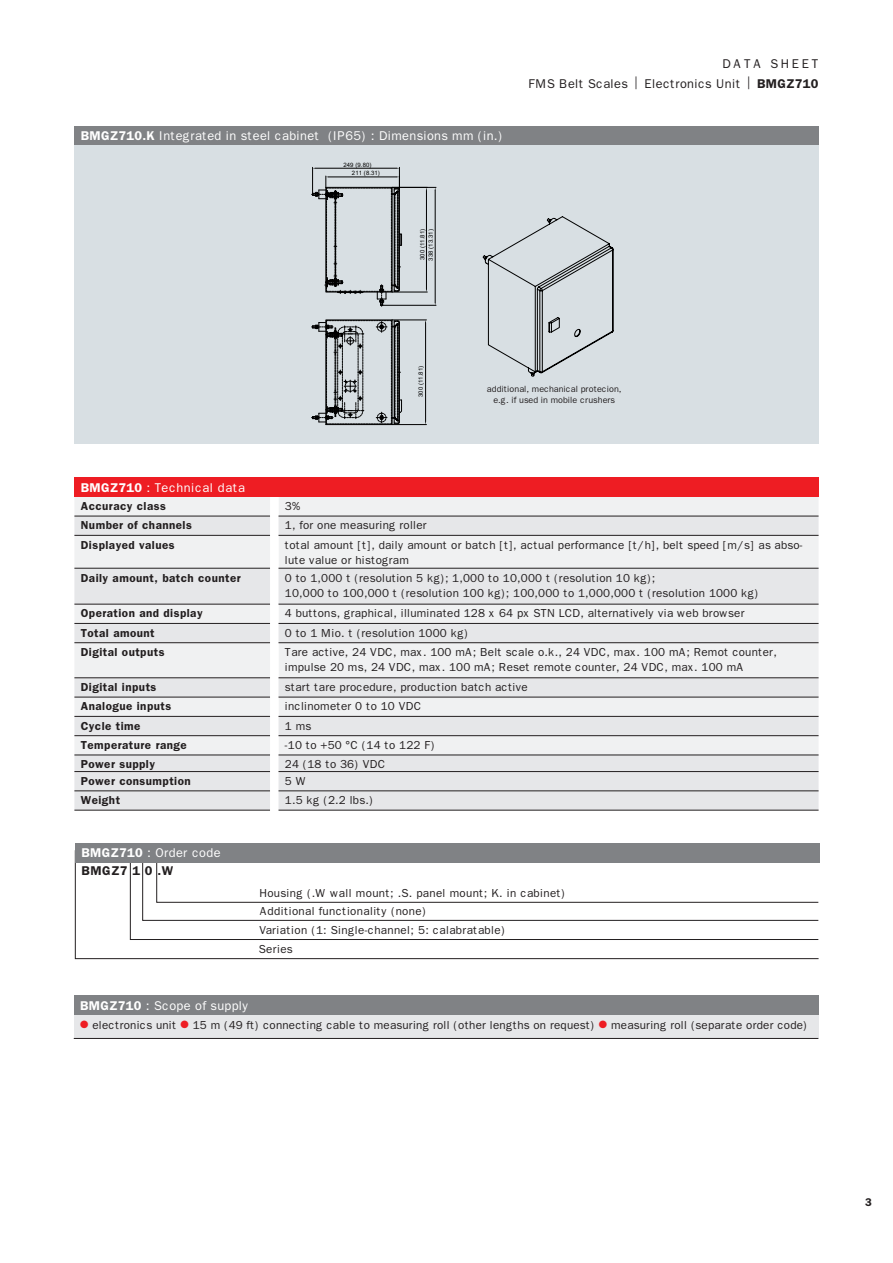
<style>
.page{position:relative;width:893px;height:1263px;background:#fff}
.page>*{position:absolute;margin:0;border:0;box-sizing:border-box;transform-origin:0 0}
.Rubrik_demi_8_5__8{font:12.75px "Franklin Gothic";letter-spacing:.025em;color:#fff}
.Rubrik_demi_8_5__8-2{font:12.75px "Franklin Gothic";letter-spacing:.025em;color:#231f20}
.Rubrik_demi_8_5__8-3{font:12.75px "Franklin Gothic";letter-spacing:.2em;color:#231f20}
.Tabelle_Head_demi_8{font:600 12.75px "Franklin Gothic";letter-spacing:.04em;color:#231f20}
.Tabelle_Copy{font:11.7px/15px "Franklin Gothic";letter-spacing:.015em;color:#231f20}
.Tabelle_Copy-2{font:600 11.7px "Franklin Gothic";letter-spacing:.04em;color:#231f20}
.Paginierung_demi_7_5{font:600 11.25px "Franklin Gothic";color:#231f20}
.t1{font:9px/10.8px "Franklin Gothic";color:#231f20;text-align:center}
.t2{font:6px/8.2px "Arial";letter-spacing:.015em;color:#000}
.s1{font-weight:600}
.s2{color:#ee1d23}
</style>
<div class="page">
<div style="left:74px;top:996px;width:744px;height:19px;background:#808285"></div>
<div style="left:74px;top:1015px;width:744px;height:23px;background:#e6e7e9"></div>
<hr style="left:74px;top:1038px;width:744px;height:1px;background:#231f20">
<div style="left:74px;top:497px;width:745px;height:19px;background:#f0f1f2"></div>
<svg style="left:270px;top:497px;width:9px;height:19px"></svg>
<svg style="left:74px;top:516px;width:745px;height:294px;fill:#e6e7e9"></svg>
<hr style="left:74px;top:516px;width:196px;height:1px;background:#231f20">
<hr style="left:279px;top:516px;width:540px;height:1px;background:#231f20">
<hr style="left:74px;top:535px;width:196px;height:1px;background:#231f20">
<hr style="left:279px;top:535px;width:540px;height:1px;background:#231f20">
<hr style="left:74px;top:568px;width:196px;height:1px;background:#231f20">
<hr style="left:279px;top:568px;width:540px;height:1px;background:#231f20">
<hr style="left:74px;top:604px;width:196px;height:1px;background:#231f20">
<hr style="left:279px;top:604px;width:540px;height:1px;background:#231f20">
<hr style="left:74px;top:623px;width:196px;height:1px;background:#231f20">
<hr style="left:279px;top:623px;width:540px;height:1px;background:#231f20">
<hr style="left:74px;top:642px;width:196px;height:1px;background:#231f20">
<hr style="left:279px;top:642px;width:540px;height:1px;background:#231f20">
<hr style="left:74px;top:677px;width:196px;height:1px;background:#231f20">
<hr style="left:279px;top:677px;width:540px;height:1px;background:#231f20">
<hr style="left:74px;top:697px;width:196px;height:1px;background:#231f20">
<hr style="left:279px;top:697px;width:540px;height:1px;background:#231f20">
<hr style="left:74px;top:716px;width:196px;height:1px;background:#231f20">
<hr style="left:279px;top:716px;width:540px;height:1px;background:#231f20">
<hr style="left:74px;top:735px;width:196px;height:1px;background:#231f20">
<hr style="left:279px;top:735px;width:540px;height:1px;background:#231f20">
<hr style="left:74px;top:755px;width:196px;height:1px;background:#231f20">
<hr style="left:279px;top:755px;width:540px;height:1px;background:#231f20">
<hr style="left:74px;top:771px;width:196px;height:1px;background:#231f20">
<hr style="left:279px;top:771px;width:540px;height:1px;background:#231f20">
<hr style="left:74px;top:791px;width:196px;height:1px;background:#231f20">
<hr style="left:279px;top:791px;width:540px;height:1px;background:#231f20">
<hr style="left:74px;top:810px;width:196px;height:1px;background:#231f20">
<hr style="left:279px;top:810px;width:540px;height:1px;background:#231f20">
<div style="left:74px;top:478px;width:745px;height:19px;background:#ee1d23"></div>
<svg style="left:75px;top:862px;width:744px;height:97px"></svg>
<svg style="left:142px;top:862px;width:677px;height:59px"></svg>
<svg style="left:156px;top:862px;width:663px;height:41px"></svg>
<div style="left:75px;top:843px;width:745px;height:19px;background:#808285"></div>
<div style="left:74px;top:126px;width:745px;height:19px;background:#808285"></div>
<div style="left:74px;top:145px;width:745px;height:298px;background:#d8dfe3"></div>
<svg style="left:381px;top:216px;width:233px;height:161px"></svg>
<svg style="left:312px;top:319px;width:90px;height:106px"></svg>
<hr style="left:426px;top:190px;width:1px;height:99px;background:#000">
<hr style="left:392px;top:292px;width:35px;height:1px;background:#000">
<hr style="left:392px;top:424px;width:34px;height:1px;background:#000">
<hr style="left:392px;top:320px;width:34px;height:1px;background:#000">
<hr style="left:425px;top:323px;width:1px;height:98px;background:#000">
<svg style="left:312px;top:167px;width:90px;height:139px"></svg>
<hr style="left:392px;top:187px;width:44px;height:1px;background:#000">
<hr style="left:383px;top:305px;width:53px;height:1px;background:#000">
<hr style="left:435px;top:190px;width:1px;height:112px;background:#000">
<p class="Rubrik_demi_8_5__8" style="left:81px;top:128px;width:424px"><span class="s1">BMGZ710.K</span> Integrated in steel cabinet (IP65) : Dimensions mm (in.)</p>
<p class="t2" style="left:352px;top:161px;width:30px;text-indent:-8px">249 (9.80)<br>211 (8.31)</p>
<p class="t2" style="left:418px;top:261px;width:34px;rotate:-90deg">300 (11.81)<br>338 (13.31)</p>
<p class="Rubrik_demi_8_5__8-3" style="left:722px;top:57px;width:98px">DATA SHEET</p>
<p class="Rubrik_demi_8_5__8-2" style="left:528px;top:76px;width:292px">FMS Belt Scales | Electronics Unit | <span class="s1">BMGZ710</span></p>
<p class="Rubrik_demi_8_5__8" style="left:81px;top:480px;width:166px"><span class="s1">BMGZ710</span> : Technical data</p>
<p class="t2" style="left:417px;top:397px;width:33px;rotate:-90deg">300 (11.81)</p>
<p class="t1" style="left:487px;top:384px;width:136px">additional, mechanical protecion, e.g. if used in mobile crushers</p>
<p class="Tabelle_Copy-2" style="left:81px;top:499px;width:87px">Accuracy class</p>
<p class="Tabelle_Copy" style="left:285px;top:499px;width:17px">3%</p>
<p class="Tabelle_Copy-2" style="left:81px;top:518px;width:113px">Number of channels</p>
<p class="Tabelle_Copy" style="left:285px;top:518px;width:143px">1, for one measuring roller</p>
<p class="Tabelle_Copy-2" style="left:81px;top:538px;width:95px">Displayed values</p>
<p class="Tabelle_Copy" style="left:285px;top:537px;width:519px">total amount [t], daily amount or batch [t], actual performance [t/h], belt speed [m/s] as abso&shy;lute value or histogram</p>
<p class="Tabelle_Copy-2" style="left:81px;top:570px;width:161px">Daily amount, batch counter</p>
<p class="Tabelle_Copy" style="left:285px;top:570px;width:372px">0 to 1,000 t (resolution 5 kg); 1,000 to 10,000 t (resolution 10 kg);</p>
<p class="Tabelle_Copy" style="left:285px;top:585px;width:476px">10,000 to 100,000 t (resolution 100 kg); 100,000 to 1,000,000 t (resolution 1000 kg)</p>
<p class="Tabelle_Copy-2" style="left:81px;top:606px;width:123px">Operation and display</p>
<p class="Tabelle_Copy" style="left:285px;top:606px;width:461px">4 buttons, graphical, illuminated 128 x 64 px STN LCD, alternatively via web browser</p>
<p class="Tabelle_Copy-2" style="left:81px;top:626px;width:75px">Total amount</p>
<p class="Tabelle_Copy" style="left:285px;top:625px;width:185px">0 to 1 Mio. t (resolution 1000 kg)</p>
<p class="Tabelle_Copy-2" style="left:81px;top:645px;width:85px">Digital outputs</p>
<p class="Tabelle_Copy" style="left:285px;top:645px;width:493px">Tare active, 24 VDC, max. 100 mA; Belt scale o.k., 24 VDC, max. 100 mA; Remot counter, impulse 20 ms, 24 VDC, max. 100 mA; Reset remote counter, 24 VDC, max. 100 mA</p>
<p class="Tabelle_Copy-2" style="left:81px;top:680px;width:77px">Digital inputs</p>
<p class="Tabelle_Copy" style="left:285px;top:680px;width:244px">start tare procedure, production batch active</p>
<p class="Tabelle_Copy-2" style="left:81px;top:699px;width:92px">Analogue inputs</p>
<p class="Tabelle_Copy" style="left:285px;top:699px;width:138px">inclinometer 0 to 10 VDC</p>
<p class="Tabelle_Copy-2" style="left:81px;top:719px;width:61px">Cycle time</p>
<p class="Tabelle_Copy" style="left:285px;top:718px;width:28px">1 ms</p>
<p class="Tabelle_Copy-2" style="left:81px;top:738px;width:108px">Temperature range</p>
<p class="Tabelle_Copy" style="left:285px;top:737px;width:152px">-10 to +50 °C (14 to 122 F)</p>
<p class="Tabelle_Copy-2" style="left:81px;top:757px;width:76px">Power supply</p>
<p class="Tabelle_Copy" style="left:285px;top:757px;width:102px">24 (18 to 36) VDC</p>
<p class="Tabelle_Copy-2" style="left:81px;top:774px;width:111px">Power consumption</p>
<p class="Tabelle_Copy" style="left:285px;top:773px;width:23px">5 W</p>
<p class="Tabelle_Copy-2" style="left:81px;top:793px;width:41px">Weight</p>
<p class="Tabelle_Copy" style="left:285px;top:793px;width:90px">1.5 kg (2.2 lbs.)</p>
<p class="Rubrik_demi_8_5__8" style="left:81px;top:845px;width:141px"><span class="s1">BMGZ710</span> : Order code</p>
<p class="Tabelle_Head_demi_8" style="left:81px;top:863px;width:93px">BMGZ7 1 0 .W</p>
<p class="Tabelle_Copy" style="left:259px;top:885px;width:308px">Housing (.W wall mount; .S. panel mount; K. in cabinet)</p>
<p class="Tabelle_Copy" style="left:260px;top:904px;width:168px">Additional functionality (none)</p>
<p class="Tabelle_Copy" style="left:259px;top:923px;width:248px">Variation (1: Single-channel; 5: calabratable)</p>
<p class="Tabelle_Copy" style="left:259px;top:942px;width:35px">Series</p>
<p class="Rubrik_demi_8_5__8" style="left:80px;top:998px;width:170px"><span class="s1">BMGZ710</span> : Scope of supply</p>
<p class="Tabelle_Copy" style="left:80px;top:1018px;width:729px"><span class="s2">●</span> electronics unit <span class="s2">●</span> 15 m (49 ft) connecting cable to measuring roll (other lengths on request) <span class="s2">●</span> measuring roll (separate order code)</p>
<p class="Paginierung_demi_7_5" style="left:865px;top:1195px;width:8px">3</p>
</div>
